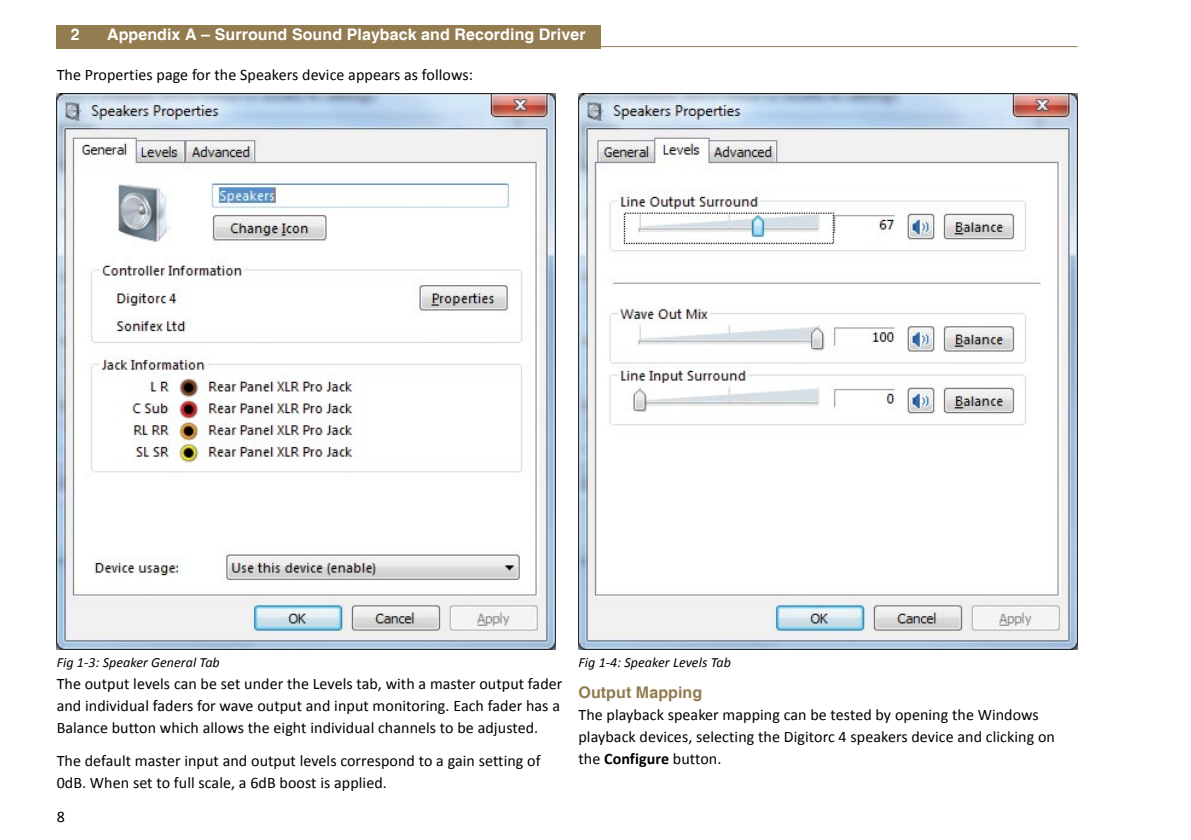
<style>
.page{position:relative;width:1191px;height:840px;background:#fff}
.page>*{position:absolute;margin:0;border:0;box-sizing:border-box;transform-origin:0 0}
.t1{font:16px/22px "Calibri";letter-spacing:.005em;color:#000}
.t2{font:700 16px "Helvetica";letter-spacing:.005em;color:#fff}
.t3{font:700 16px "Helvetica";letter-spacing:.005em;color:#927c50}
.t4{font:italic 14px "Calibri";letter-spacing:.005em;color:#000}
.s1{font-weight:700}
</style>
<div class="page">
<div style="left:57px;top:25px;width:544px;height:23px;background:#927c50"></div>
<hr style="left:57px;top:46px;width:1020px;height:1px;background:#927c50">
<img style="left:57px;top:94px;width:499px;height:555px">
<img style="left:578px;top:94px;width:499px;height:555px">
<p class="t2" style="left:71px;top:25px;width:10px">2</p>
<p class="t2" style="left:107px;top:25px;width:480px">Appendix A – Surround Sound Playback and Recording Driver</p>
<p class="t1" style="left:57px;top:64px;width:418px">The Properties page for the Speakers device appears as follows:</p>
<p class="t4" style="left:57px;top:652px;width:165px">Fig 1-3: Speaker General Tab</p>
<p class="t4" style="left:578px;top:652px;width:154px">Fig 1-4: Speaker Levels Tab</p>
<p class="t1" style="left:57px;top:672px;width:507px">The output levels can be set under the Levels tab, with a master output fader and individual faders for wave output and input monitoring. Each fader has a<br>Balance button which allows the eight individual channels to be adjusted.</p>
<p class="t1" style="left:57px;top:749px;width:485px">The default master input and output levels correspond to a gain setting of<br>0dB. When set to full scale, a 6dB boost is applied.</p>
<p class="t1" style="left:57px;top:805px;width:10px">8</p>
<p class="t3" style="left:578px;top:682px;width:125px">Output Mapping</p>
<p class="t1" style="left:578px;top:703px;width:478px">The playback speaker mapping can be tested by opening the Windows playback devices, selecting the Digitorc 4 speakers device and clicking on the <span class="s1">Configure</span> button.</p>
</div>
